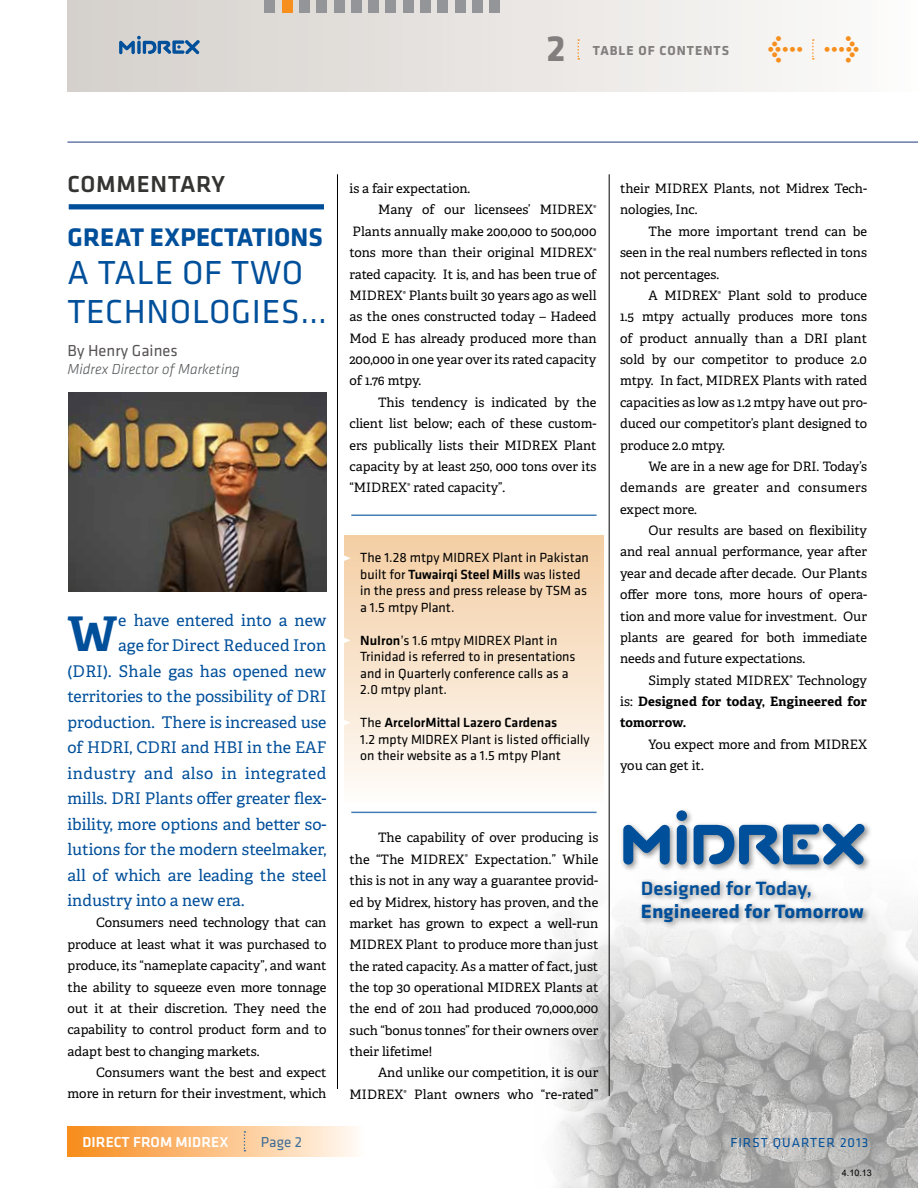
<style>
.page{position:relative;width:918px;height:1188px;background:#fff}
.page>*{position:absolute;margin:0;border:0;box-sizing:border-box;transform-origin:0 0}
.t1{font:700 47.7px "Adelle";color:#004f9a}
.t2{font:700 37.8px "Klavika";color:#837e7e}
.t3{font:34.5px/39px "Klavika";letter-spacing:.02em;color:#004f9a}
.t4{font:700 29.1px "Meta Plus";color:#f78f1e}
.t5{font:700 26.4px "Klavika";letter-spacing:.005em;color:#004f9a}
.t6{font:500 24px "Klavika";letter-spacing:.03em;color:#343433}
.t7{font:700 19.95px "Klavika";color:#004f9a;scale:1.05 1}
.t8{font:500 19.95px "Klavika";color:#004f9a;scale:1.05 1}
.t9{font:16.5px "Klavika";color:#595555}
.t10{font:16.2px "Adelle";color:#004f9a}
.t11{font:16.2px "Adelle";letter-spacing:.03em;color:#004f9a}
.t12{font:16.2px "Adelle";letter-spacing:.02em;color:#004f9a}
.t13{font:italic 300 15px "Klavika";color:#515456}
.t14{font:500 15px "Klavika";letter-spacing:.005em;color:#fff}
.t15{font:15px "Klavika";color:#406d96}
.t16{font:13.8px/16.5px "Klavika";color:#000}
.t17{font:13.5px "Klavika";letter-spacing:.075em;color:#004f9a}
.t18{font:700 13.5px "Klavika";letter-spacing:.075em;color:#837e7e}
.t19{font:12.9px/21.3px "Adelle";color:#000;text-align:justify}
.t20{font:700 12.9px/21.5px "Adelle";letter-spacing:.015em;color:#000;text-align:justify}
.t21{font:9px "Arial";color:#000}
.s1{font-weight:500}
.s2{font-weight:400}
</style>
<div class="page">
<div style="left:67px;top:1127px;width:296px;height:29px;background:linear-gradient(to right,#f78a19,#fff9f3)"></div>
<img style="left:553px;top:833px;width:365px;height:355px">
<hr style="left:68px;top:142px;width:850px;height:1px;background:#1d3980">
<svg style="left:244px;top:1131px;width:1px;height:20px"></svg>
<div style="left:69px;top:204px;width:255px;height:5px;background:#004f9a"></div>
<hr style="left:609px;top:174px;width:1px;height:922px;background:#000">
<img style="left:69px;top:393px;width:257px;height:199px">
<div style="left:68px;top:0;width:850px;height:92px;background:linear-gradient(to right,#d4cfcb,#fcfbfa)"></div>
<svg style="left:812px;top:39px;width:2px;height:21px"></svg>
<svg style="left:578px;top:39px;width:1px;height:21px"></svg>
<svg style="left:119px;top:36px;width:81px;height:18px"></svg>
<div style="left:265px;top:0;width:10px;height:13px;background:#939598"></div>
<div style="left:282px;top:0;width:10px;height:13px;background:#f78f1e"></div>
<div style="left:299px;top:0;width:11px;height:13px;background:#939598"></div>
<div style="left:317px;top:0;width:10px;height:13px;background:#939598"></div>
<div style="left:334px;top:0;width:10px;height:13px;background:#939598"></div>
<div style="left:351px;top:0;width:10px;height:13px;background:#939598"></div>
<div style="left:369px;top:0;width:10px;height:13px;background:#939598"></div>
<div style="left:386px;top:0;width:10px;height:13px;background:#939598"></div>
<div style="left:403px;top:0;width:10px;height:13px;background:#939598"></div>
<div style="left:420px;top:0;width:10px;height:13px;background:#939598"></div>
<div style="left:438px;top:0;width:10px;height:13px;background:#939598"></div>
<div style="left:455px;top:0;width:10px;height:13px;background:#939598"></div>
<div style="left:472px;top:0;width:10px;height:13px;background:#939598"></div>
<div style="left:490px;top:0;width:10px;height:13px;background:#939598"></div>
<div style="left:620px;top:807px;width:252px;height:65px;background:#000;opacity:.44"></div>
<svg style="left:623px;top:825px;width:47px;height:40px"></svg>
<div style="left:677px;top:825px;width:10px;height:40px;background:#004f9a;border-radius:5px"></div>
<div style="left:676px;top:810px;width:11px;height:11px;background:#004f9a;border-radius:50%"></div>
<svg style="left:694px;top:823px;width:171px;height:43px"></svg>
<div style="left:639px;top:877px;width:232px;height:52px;background:#000;opacity:.44"></div>
<div style="left:344px;top:535px;width:260px;height:267px;background:linear-gradient(to bottom,#f3cda3,#fefbf9)"></div>
<svg style="left:344px;top:549px;width:7px;height:18px"></svg>
<svg style="left:344px;top:631px;width:7px;height:19px"></svg>
<svg style="left:344px;top:713px;width:7px;height:19px"></svg>
<hr style="left:337px;top:174px;width:1px;height:915px;background:#000">
<hr style="left:351px;top:812px;width:246px;height:1px;background:#004f9a">
<hr style="left:351px;top:514px;width:246px;height:2px;background:#004f9a">
<h2 class="t2" style="left:547px;top:21px;width:21px">2</h2>
<p class="t18" style="left:593px;top:40px;width:138px">TABLE OF CONTENTS</p>
<h3 class="t4" style="left:767px;top:31px;width:95px">&lt; &gt;</h3>
<h3 class="t6" style="left:68px;top:168px;width:159px">Commentary</h3>
<h3 class="t5" style="left:68px;top:218px;width:257px">GREAT EXPECTATIONS</h3>
<h3 class="t3" style="left:68px;top:252px;width:261px">A Tale of Two<br>Technologies…</h3>
<p class="t9" style="left:68px;top:340px;width:112px">By Henry Gaines</p>
<p class="t13" style="left:68px;top:360px;width:174px">Midrex Director of Marketing</p>
<h1 class="t1" style="left:68px;top:604px;width:51px">W</h1>
<p class="t10" style="left:118px;top:610px;width:210px">e have entered into a new</p>
<p class="t12" style="left:118px;top:635px;width:210px">age for Direct Reduced Iron</p>
<p class="t10" style="left:67px;top:661px;width:260px">(DRI). Shale gas has opened new</p>
<p class="t10" style="left:67px;top:686px;width:260px">territories to the possibility of DRI</p>
<p class="t10" style="left:67px;top:712px;width:260px">production. There is increased use</p>
<p class="t10" style="left:67px;top:737px;width:260px">of HDRI, CDRI and HBI in the EAF</p>
<p class="t11" style="left:67px;top:763px;width:260px">industry and also in integrated</p>
<p class="t10" style="left:67px;top:788px;width:260px">mills. DRI Plants offer greater flex-</p>
<p class="t10" style="left:67px;top:814px;width:260px">ibility, more options and better so-</p>
<p class="t10" style="left:67px;top:839px;width:260px">lutions for the modern steelmaker,</p>
<p class="t10" style="left:67px;top:865px;width:260px">all of which are leading the steel</p>
<p class="t10" style="left:67px;top:890px;width:178px">industry into a new era.</p>
<p class="t19" style="left:68px;top:912px;width:260px;text-indent:29px">Consumers need technology that can produce at least what it was purchased to produce, its “nameplate capacity”, and want the ability to squeeze even more tonnage out it at their discretion. They need the capability to control product form and to adapt best to changing markets.</p>
<p class="t19" style="left:68px;top:1062px;width:260px;text-align:right">Consumers want the best and expect more in return for their investment, which</p>
<p class="t19" style="left:349px;top:178px;width:122px">is a fair expectation.</p>
<p class="t19" style="left:378px;top:199px;width:220px">Many of our licensees’ MIDREX<sup>®</sup></p>
<p class="t19" style="left:353px;top:221px;width:245px">Plants annually make 200,000 to 500,000</p>
<p class="t19" style="left:350px;top:242px;width:249px">tons more than their original MIDREX<sup>®</sup></p>
<p class="t19" style="left:350px;top:264px;width:249px">rated capacity. It is, and has been true of</p>
<p class="t19" style="left:350px;top:285px;width:249px">MIDREX<sup>®</sup> Plants built 30 years ago as well</p>
<p class="t19" style="left:349px;top:306px;width:249px">as the ones constructed today – Hadeed</p>
<p class="t19" style="left:349px;top:328px;width:249px">Mod E has already produced more than</p>
<p class="t19" style="left:349px;top:349px;width:249px">200,000 in one year over its rated capacity</p>
<p class="t19" style="left:349px;top:370px;width:73px">of 1.76 mtpy.</p>
<p class="t19" style="left:378px;top:392px;width:220px">This tendency is indicated by the</p>
<p class="t19" style="left:349px;top:413px;width:249px">client list below; each of these custom-</p>
<p class="t19" style="left:350px;top:435px;width:249px">ers publically lists their MIDREX Plant</p>
<p class="t19" style="left:350px;top:456px;width:249px">capacity by at least 250, 000 tons over its</p>
<p class="t19" style="left:350px;top:477px;width:157px">“MIDREX<sup>®</sup> rated capacity”.</p>
<p class="t16" style="left:360px;top:549px;width:230px">The 1.28 mtpy MI DREX Plant in Pakistan built for <span class="s1">Tuwairqi Steel Mills</span> was listed in the press and press release by TSM as a 1.5 mtpy Plant.</p>
<p class="t16" style="left:360px;top:632px;width:217px"><span class="s1">NuIron</span>’s 1.6 mtpy MI DREX Plant in<br>Trinidad is referred to in presentations and in Quarterly conference calls as a<br>2.0 mtpy plant.</p>
<p class="t16" style="left:360px;top:714px;width:231px">The <span class="s1">ArcelorMittal Lazero Cardenas<br></span>1.2 mpty MI DREX Plant is listed officially on their website as a 1.5 mtpy Plant</p>
<p class="t19" style="left:620px;top:178px;width:249px">their MIDREX Plants, not Midrex Tech&shy;nologies, Inc.</p>
<p class="t19" style="left:620px;top:221px;width:249px;text-indent:29px">The more important trend can be seen in the real numbers reflected in tons not percentages.</p>
<p class="t19" style="left:620px;top:285px;width:249px;text-indent:29px">A MIDREX<sup>®</sup> Plant sold to produce 1.5 mtpy actually produces more tons of product annually than a DRI plant sold by our competitor to produce 2.0 mtpy. In fact, MIDREX Plants with rated capacities as low as 1.2 mtpy have out pro&shy;duced our competitor’s plant designed to produce 2.0 mtpy.</p>
<p class="t19" style="left:620px;top:456px;width:249px;text-indent:29px">We are in a new age for DRI. Today’s demands are greater and consumers expect more.</p>
<p class="t19" style="left:620px;top:520px;width:249px;text-indent:29px">Our results are based on flexibility and real annual performance, year after year and decade after decade. Our Plants offer more tons, more hours of opera&shy;tion and more value for investment. Our plants are geared for both immediate needs and future expectations.</p>
<p class="t20" style="left:620px;top:669px;width:249px;text-indent:29px"><span class="s2">Simply stated MIDREX</span><sup>®</sup> <span class="s2">Technology is:</span> Designed for today, Engineered for tomorrow.</p>
<p class="t19" style="left:620px;top:734px;width:249px;text-indent:29px">You expect more and from MIDREX you can get it.</p>
<p class="t19" style="left:349px;top:827px;width:250px;text-indent:29px">The capability of over producing is the “The MIDREX<sup>®</sup> Expectation.” While this is not in any way a guarantee provid&shy;ed by Midrex, history has proven, and the market has grown to expect a well-run MIDREX Plant to produce more than just the rated capacity. As a matter of fact, just the top 30 operational MIDREX Plants at the end of 2011 had produced 70,000,000 such “bonus tonnes” for their owners over their lifetime!</p>
<p class="t19" style="left:350px;top:1062px;width:250px;text-align:right">And unlike our competition, it is our<br>MIDREX<sup>®</sup> Plant owners who “re-rated”</p>
<h3 class="t8" style="left:641px;top:875px;width:165px">Designed for Today,</h3>
<h3 class="t7" style="left:641px;top:897px;width:214px">ENGINEERED FOR TOMORROW</h3>
<p class="t14" style="left:82px;top:1131px;width:148px">Di rect From Mi drex</p>
<p class="t15" style="left:261px;top:1132px;width:43px">Page 2</p>
<p class="t17" style="left:730px;top:1133px;width:140px">first qUArTER 2013</p>
<p class="t21" style="left:842px;top:1167px;width:32px">4.10.13</p>
</div>
